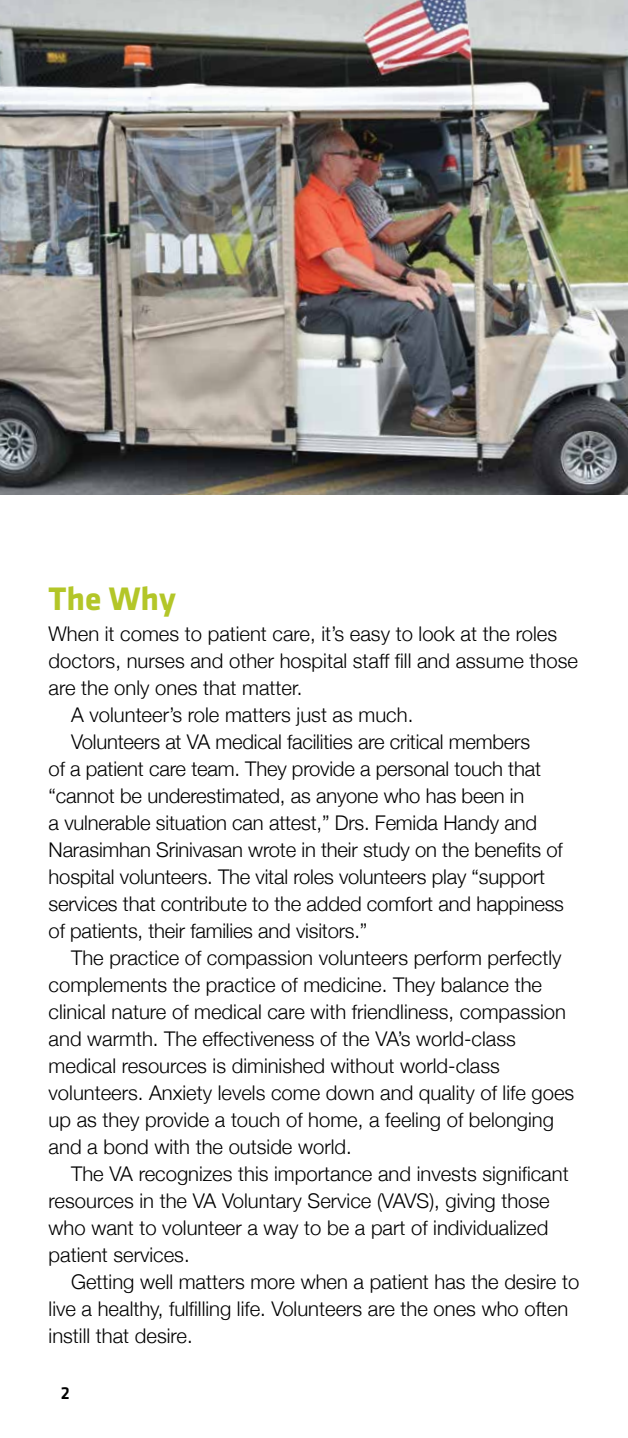
<style>
.page{position:relative;width:628px;height:1438px;background:#fff}
.page>*{position:absolute;margin:0;border:0;box-sizing:border-box;transform-origin:0 0}
.t1{font:700 33.75px "Klavika";color:#b3c628}
.t2{font:300 20.25px "Helvetica Neue";color:#000}
.t3{font:500 18px "Klavika";color:#000}
</style>
<div class="page">
<hr style="left:627px;top:988px;width:1px;height:450px;background:#64696f">
<img style="left:0;top:0;width:628px;height:494px">
<h1 class="t1" style="left:49px;top:574px;width:129px">The Why</h1>
<p class="t2" style="left:49px;top:618px;width:510px">When it comes to patient care, it’s easy to look at the roles</p>
<p class="t2" style="left:49px;top:645px;width:531px">doctors, nurses and other hospital staff fill and assume those</p>
<p class="t2" style="left:49px;top:672px;width:255px">are the only ones that matter.</p>
<p class="t2" style="left:71px;top:699px;width:344px">A volunteer’s role matters just as much.</p>
<p class="t2" style="left:71px;top:726px;width:460px">Volunteers at VA medical facilities are critical members</p>
<p class="t2" style="left:49px;top:753px;width:494px">of a patient care team. They provide a personal touch that</p>
<p class="t2" style="left:49px;top:780px;width:477px">“cannot be underestimated, as anyone who has been in</p>
<p class="t2" style="left:49px;top:807px;width:490px">a vulnerable situation can attest,” Drs. Femida Handy and</p>
<p class="t2" style="left:49px;top:834px;width:516px">Narasimhan Srinivasan wrote in their study on the benefits of</p>
<p class="t2" style="left:49px;top:861px;width:498px">hospital volunteers. The vital roles volunteers play “support</p>
<p class="t2" style="left:49px;top:888px;width:517px">services that contribute to the added comfort and happiness</p>
<p class="t2" style="left:49px;top:915px;width:320px">of patients, their families and visitors.”</p>
<p class="t2" style="left:71px;top:942px;width:492px">The practice of compassion volunteers perform perfectly</p>
<p class="t2" style="left:49px;top:969px;width:495px">complements the practice of medicine. They balance the</p>
<p class="t2" style="left:49px;top:996px;width:519px">clinical nature of medical care with friendliness, compassion</p>
<p class="t2" style="left:49px;top:1023px;width:469px">and warmth. The effectiveness of the VA’s world-class</p>
<p class="t2" style="left:49px;top:1050px;width:453px">medical resources is diminished without world-class</p>
<p class="t2" style="left:49px;top:1077px;width:527px">volunteers. Anxiety levels come down and quality of life goes</p>
<p class="t2" style="left:49px;top:1104px;width:507px">up as they provide a touch of home, a feeling of belonging</p>
<p class="t2" style="left:49px;top:1131px;width:305px">and a bond with the outside world.</p>
<p class="t2" style="left:71px;top:1158px;width:499px">The VA recognizes this importance and invests significant</p>
<p class="t2" style="left:49px;top:1185px;width:502px">resources in the VA Voluntary Service (VAVS), giving those</p>
<p class="t2" style="left:49px;top:1212px;width:501px">who want to volunteer a way to be a part of individualized</p>
<p class="t2" style="left:49px;top:1239px;width:143px">patient services.</p>
<p class="t2" style="left:71px;top:1266px;width:510px">Getting well matters more when a patient has the desire to</p>
<p class="t2" style="left:49px;top:1293px;width:521px">live a healthy, fulfilling life. Volunteers are the ones who often</p>
<p class="t2" style="left:49px;top:1320px;width:145px">instill that desire.</p>
<p class="t3" style="left:61px;top:1380px;width:11px">2</p>
</div>
